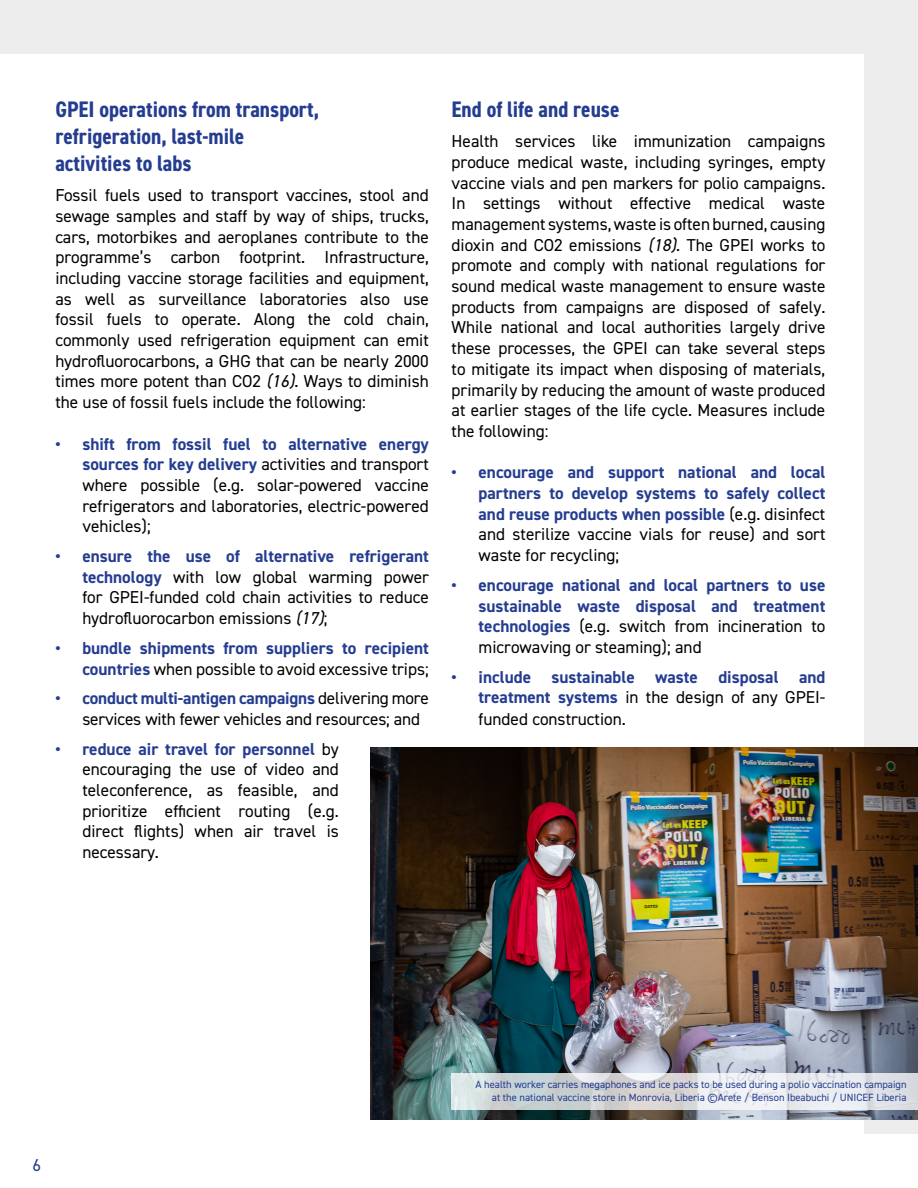
<style>
.page{position:relative;width:918px;height:1188px;background:#fff}
.page>*{position:absolute;margin:0;border:0;box-sizing:border-box;transform-origin:0 0}
.t1{font:700 condensed 22.5px/27px "DIN2014";color:#253d90}
.t2{font:17.25px/20.7px "DIN2014";color:#000;text-align:justify}
.t3{font:700 17.25px/20.7px "DIN2014";color:#253d90;text-align:justify}
.t4{font:17.25px "DIN2014";color:#253d90}
.t5{font:10.5px/12.6px "DIN2014";color:#253d90;text-align:right}
.s1{font-style:italic}
.s2{font-weight:700;color:#253d90}
.s3{font-weight:400;color:#000}
</style>
<div class="page">
<div style="left:0;top:0;width:918px;height:1134px;background:#ededee"></div>
<div style="left:0;top:54px;width:864px;height:1080px;background:#fff"></div>
<img style="left:370px;top:747px;width:548px;height:373px">
<svg style="left:452px;top:1074px;width:466px;height:36px"></svg>
<h1 class="t1" style="left:55px;top:96px;width:265px">GPEI operations from transport, refrigeration, last-mile activities to labs</h1>
<p class="t2" style="left:55px;top:185px;width:375px">Fossil fuels used to transport vaccines, stool and sewage samples and staff by way of ships, trucks, cars, motorbikes and aeroplanes contribute to the programme’s carbon footprint. Infrastructure, including vaccine storage facilities and equipment, as well as surveillance laboratories also use fossil fuels to operate. Along the cold chain, commonly used refrigeration equipment can emit hydrofluorocarbons, a GHG that can be nearly 2000 times more potent than CO2 <span class="s1">(16)</span>. Ways to diminish the use of fossil fuels include the following:</p>
<p class="t2" style="left:82px;top:433px;width:348px;text-indent:-27px"><span class="s2">• shift from fossil fuel to alternative energy sources for key delivery</span> activities and transport where possible (e.g. solar-powered vaccine refrigerators and laboratories, electric-powered vehicles);</p>
<p class="t2" style="left:82px;top:545px;width:348px;text-indent:-27px"><span class="s2">• ensure the use of alternative refrigerant technology</span> with low global warming power for GPEI-funded cold chain activities to reduce hydrofluorocarbon emissions <span class="s1">(17)</span>;</p>
<p class="t3" style="left:55px;top:637px;width:375px;text-align:right">• bundle shipments from suppliers to recipient countries <span class="s3">when possible to avoid excessive trips;</span></p>
<p class="t2" style="left:82px;top:688px;width:348px;text-indent:-27px"><span class="s2">• conduct multi-antigen campaigns</span> delivering more services with fewer vehicles and resources; and</p>
<p class="t2" style="left:82px;top:738px;width:258px;text-indent:-27px"><span class="s2">• reduce air travel for personnel</span> by encouraging the use of video and teleconference, as feasible, and prioritize efficient routing (e.g. direct flights) when air travel is necessary.</p>
<h1 class="t1" style="left:452px;top:96px;width:169px">End of life and reuse</h1>
<p class="t2" style="left:452px;top:131px;width:375px">Health services like immunization campaigns produce medical waste, including syringes, empty vaccine vials and pen markers for polio campaigns.<br>In settings without effective medical waste management systems, waste is often burned, causing dioxin and CO2 emissions <span class="s1">(18)</span>. The GPEI works to promote and comply with national regulations for sound medical waste management to ensure waste products from campaigns are disposed of safely.<br>While national and local authorities largely drive these processes, the GPEI can take several steps to mitigate its impact when disposing of materials, primarily by reducing the amount of waste produced at earlier stages of the life cycle. Measures include the following:</p>
<p class="t3" style="left:479px;top:462px;width:348px;text-indent:-27px">• encourage and support national and local partners to develop systems to safely collect and reuse products when possible <span class="s3">(e.g. disinfect and sterilize vaccine vials for reuse) and sort waste for recycling;</span></p>
<p class="t3" style="left:479px;top:574px;width:348px;text-indent:-27px">• encourage national and local partners to use sustainable waste disposal and treatment technologies <span class="s3">(e.g. switch from incineration to microwaving or steaming); and</span></p>
<p class="t3" style="left:479px;top:666px;width:348px;line-height:21.1px;text-indent:-27px">• include sustainable waste disposal and treatment systems <span class="s3">in the design of any GPEI&shy;funded construction.</span></p>
<p class="t4" style="left:33px;top:1155px;width:10px">6</p>
<p class="t5" style="left:476px;top:1078px;width:433px">A health worker carries megaphones and ice packs to be used during a polio vaccination campaign at the national vaccine store in Monrovia, Liberia ©Arete / Benson Ibeabuchi / UNICEF Liberia</p>
</div>
